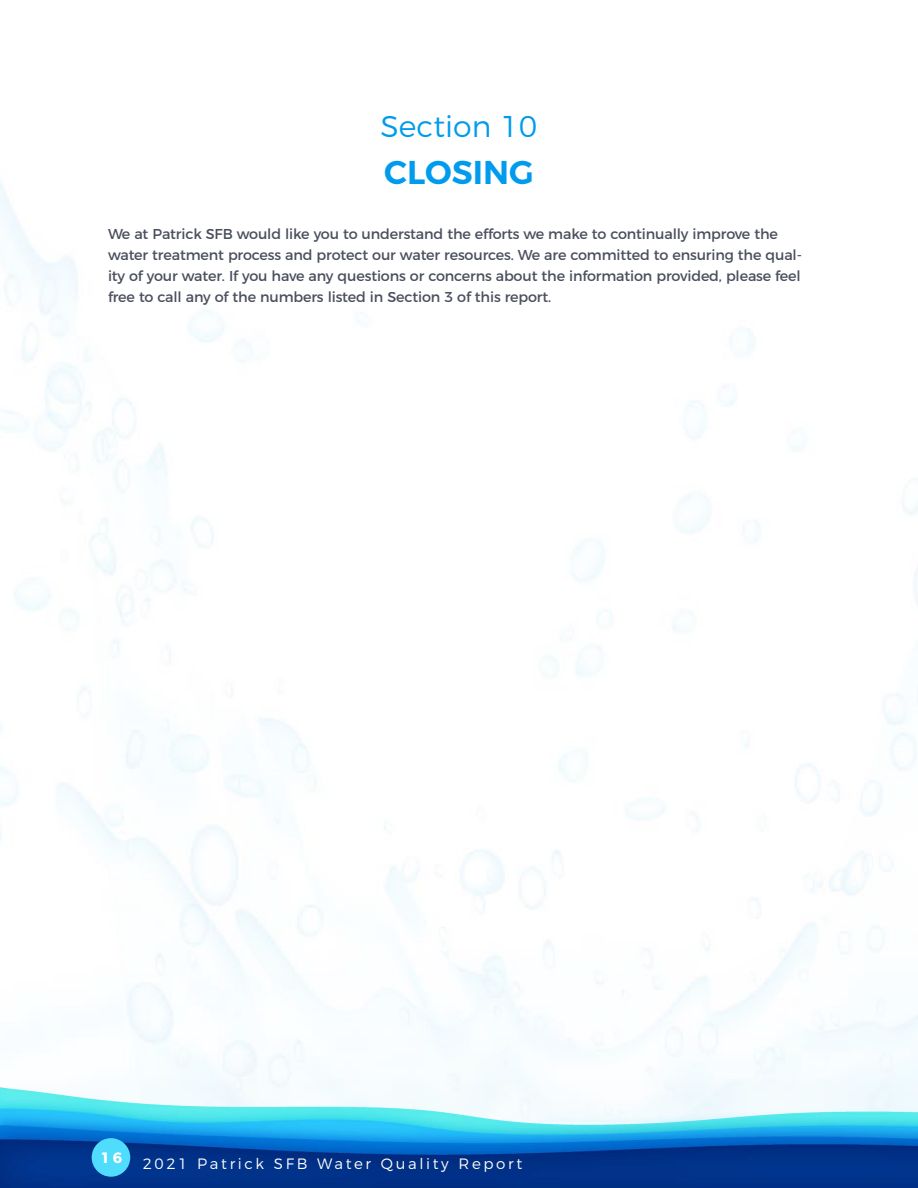
<style>
.page{position:relative;width:918px;height:1188px;background:#fff}
.page>*{position:absolute;margin:0;border:0;box-sizing:border-box;transform-origin:0 0}
.Section_title{font:600 33px "Montserrat";color:#019bed}
.Section{font:300 30px "Montserrat";color:#019bed}
.t1{font:300 15px "Montserrat";letter-spacing:.175em;color:#fff}
.t2{font:700 15px "Montserrat";color:#fff}
.Basic_SPAN{font:14.4px/21px "Montserrat";letter-spacing:-.01em;color:#4a4f5d}
</style>
<div class="page">
<img style="left:0;top:1079px;width:918px;height:109px">
<div style="left:92px;top:1138px;width:38px;height:39px;background:#4fdcfd;border-radius:50%"></div>
<p class="Section" style="left:381px;top:103px;width:158px">Section 10</p>
<p class="Section_title" style="left:384px;top:146px;width:151px">CLOSING</p>
<p class="Basic_SPAN" style="left:108px;top:222px;width:695px">We at Patrick SFB would like you to understand the efforts we make to continually improve the water treatment process and protect our water resources. We are committed to ensuring the qual&shy;ity of your water. If you have any questions or concerns about the information provided, please feel free to call any of the numbers listed in Section 3 of this report.</p>
<p class="t2" style="left:101px;top:1146px;width:23px">16</p>
<p class="t1" style="left:143px;top:1152px;width:381px">2021 Patrick SFB Water Quality Report</p>
</div>
